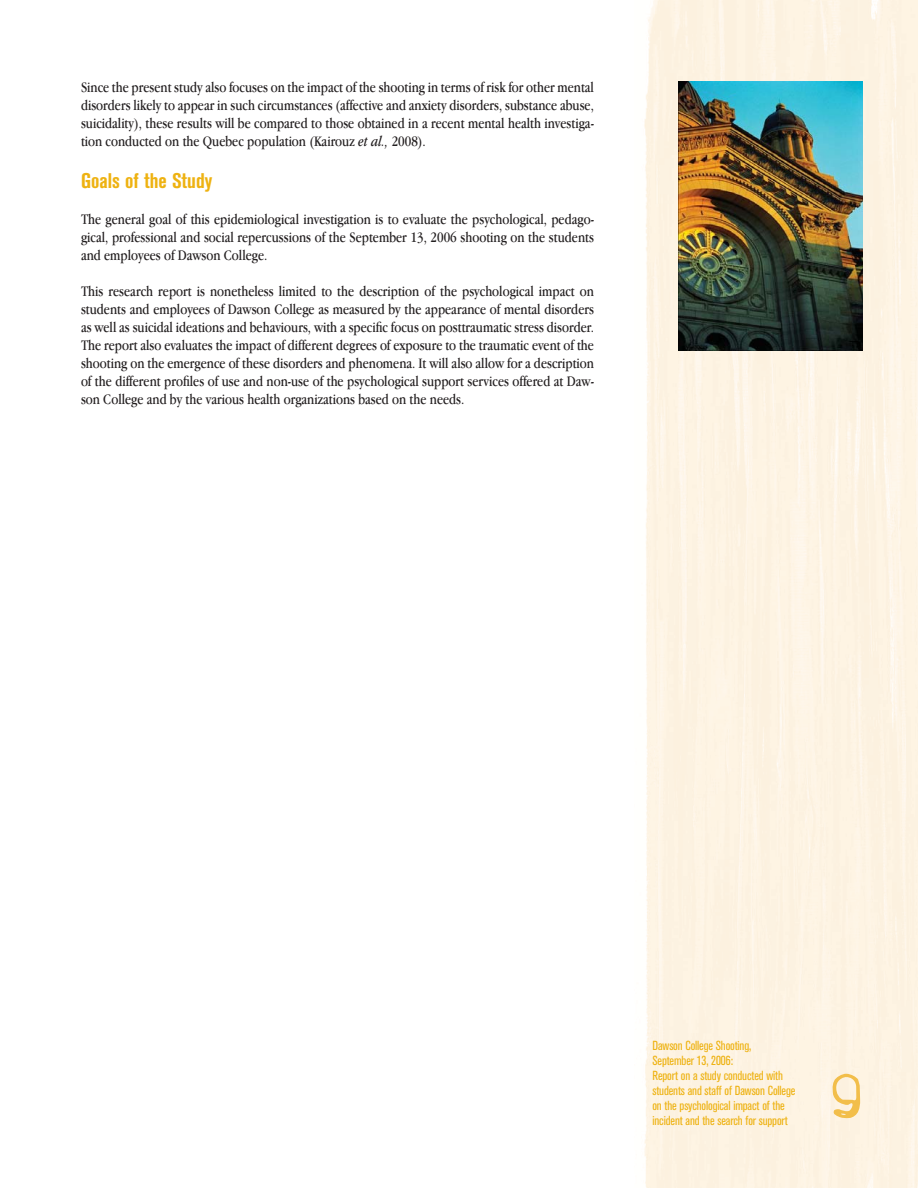
<style>
.page{position:relative;width:918px;height:1188px;background:#fff}
.page>*{position:absolute;margin:0;border:0;box-sizing:border-box;transform-origin:0 0}
.t1{font:57px "Boomshanker Solid";color:#f2be4a}
.t2{font:700 condensed 21px "Akzidenz Grotesk BE";color:#eeb211}
.t3{font:15px/18px "Apple Garamond";color:#231f20;text-align:justify}
.t4{font:condensed 13.05px/15px "Akzidenz Grotesk BE";letter-spacing:-.01em;color:#eeb211}
.s1{font-style:italic}
</style>
<div class="page">
<div style="left:644px;top:0;width:274px;height:1188px;background:#fdf4e3"></div>
<img style="left:679px;top:81px;width:183px;height:269px">
<p class="t3" style="left:81px;top:80px;width:515px">Since the present study also focuses on the impact of the shooting in terms of risk for other mental disorders likely to appear in such circumstances (affective and anxiety disorders, substance abuse, suicidality), these results will be compared to those obtained in a recent mental health investiga&shy;tion conducted on the Quebec population (Kairouz <span class="s1">et al.,</span> 2008).</p>
<h2 class="t2" style="left:81px;top:174px;width:133px">Goals of the Study</h2>
<p class="t3" style="left:81px;top:212px;width:515px">The general goal of this epidemiological investigation is to evaluate the psychological, pedago&shy;gical, professional and social repercussions of the September 13, 2006 shooting on the students and employees of Dawson College.</p>
<p class="t3" style="left:81px;top:284px;width:515px">This research report is nonetheless limited to the description of the psychological impact on students and employees of Dawson College as measured by the appearance of mental disorders as well as suicidal ideations and behaviours, with a specific focus on posttraumatic stress disorder.<br>The report also evaluates the impact of different degrees of exposure to the traumatic event of the shooting on the emergence of these disorders and phenomena. It will also allow for a description of the different profiles of use and non-use of the psychological support services offered at Daw&shy;son College and by the various health organizations based on the needs.</p>
<p class="t4" style="left:652px;top:1039px;width:145px">Dawson College Shooting,<br>September 13, 2006:<br>Report on a study conducted with students and staff of Dawson College on the psychological impact of the incident and the search for support</p>
<h1 class="t1" style="left:829px;top:1074px;width:37px">9</h1>
</div>
